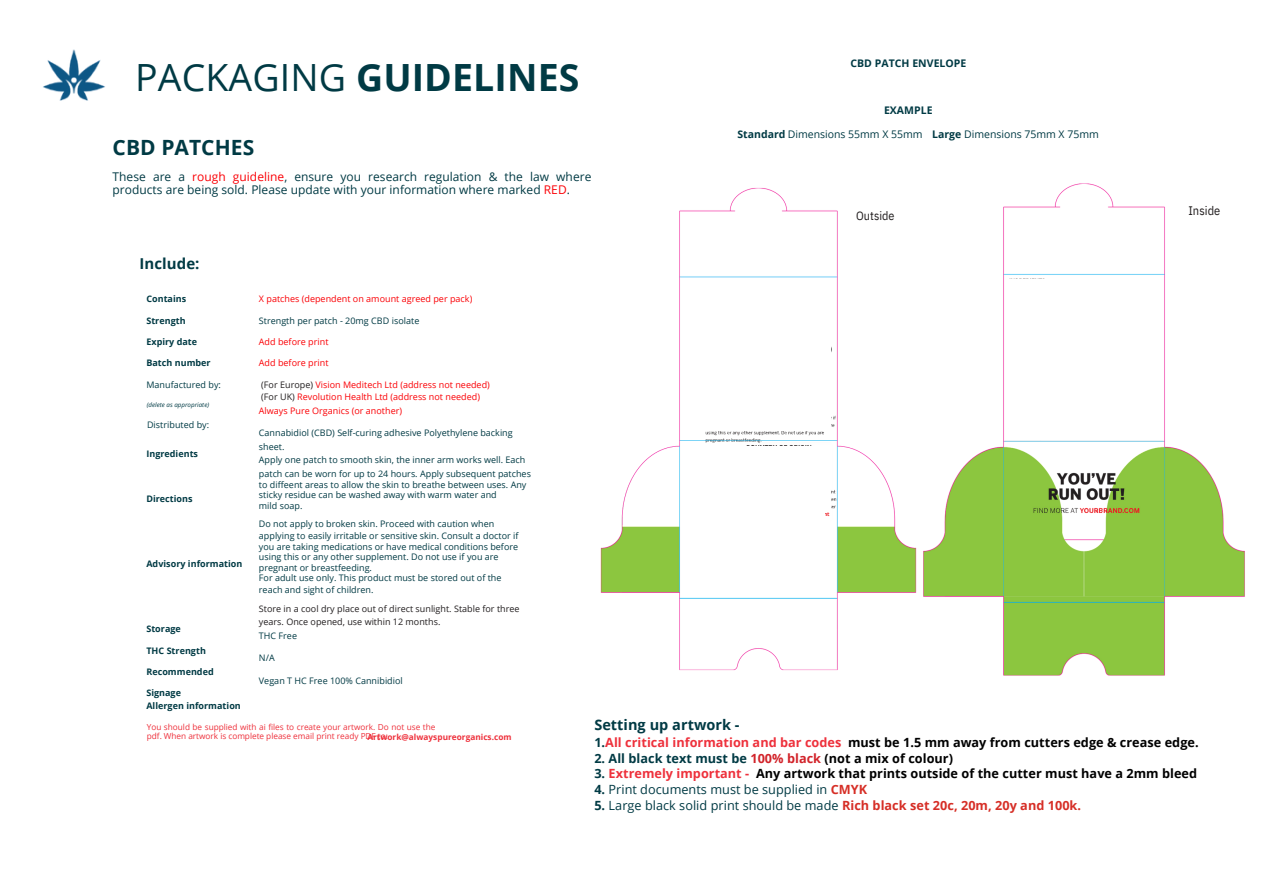
<style>
.page{position:relative;width:1263px;height:894px;background:#fff}
.page>*{position:absolute;margin:0;border:0;box-sizing:border-box;transform-origin:0 0}
.t1{font:700 37.5px "Open Sans";letter-spacing:.005em;color:#003a44}
.t2{font:700 21px "Open Sans";letter-spacing:.005em;color:#003a44}
.t3{font:700 15px "Open Sans";letter-spacing:.005em;color:#003a44}
.t4{font:700 14.55px "Open Sans";letter-spacing:.005em;color:#003a44}
.t5{font:700 12.75px "Open Sans";letter-spacing:.005em;color:#000}
.t6{font:12.75px "Open Sans";letter-spacing:.005em;color:#003a44}
.t7{font:700 12.75px "Open Sans";letter-spacing:.005em;color:#003a44}
.t8{font:12.3px "IBM Plex Sans Cond";letter-spacing:.005em;color:#231f20}
.t9{font:12.15px "IBM Plex Sans Cond";letter-spacing:.005em;color:#231f20}
.t10{font:12px/13.5px "Open Sans";color:#003a44}
.t11{font:10.5px "Open Sans";color:#003a44}
.t12{font:700 10.5px "Open Sans";letter-spacing:.005em;color:#003a44}
.t13{font:9px "Open Sans";color:#003a44}
.t14{font:9px "Open Sans";color:#fb0207}
.t15{font:700 9px "Open Sans";letter-spacing:.005em;color:#003a44}
.t16{font:9px "Open Sans";color:#231f20}
.t17{font:9px "Open Sans";letter-spacing:.005em;color:#003b45}
.t18{font:8.25px/9px "Open Sans";color:#ee313c}
.t19{font:700 8.25px "Open Sans";letter-spacing:.005em;color:#ee313c}
.t20{font:italic 6.15px "Open Sans";letter-spacing:.005em;color:#003b45}
.s1{font-weight:400}
.s2{color:#fb0207}
.s3{color:#231f20}
.s4{font-weight:700}
.s5{color:#003a44}
.s6{color:#ee313c}
.s7{color:#d2232a}
.s8{color:#000}
.s9{font-weight:700;color:#d62e26}
</style>
<div class="page">
<img style="left:600px;top:183px;width:645px;height:493px">
<img style="left:43px;top:49px;width:62px;height:52px">
<div style="left:683px;top:285px;width:148px;height:145px;background:#fff"></div>
<div style="left:683px;top:445px;width:142px;height:145px;background:#fff"></div>
<div style="left:1009px;top:279px;width:153px;height:161px;background:#fff"></div>
<div style="left:1009px;top:212px;width:153px;height:51px;background:#fff"></div>
<div style="left:683px;top:223px;width:152px;height:47px;background:#fff"></div>
<p class="t1" style="left:135px;top:51px;width:446px"><span class="s1">PACKAGING</span> GUIDELINES</p>
<p class="t2" style="left:113px;top:133px;width:143px">CBD PATCHES</p>
<p class="t10" style="left:113px;top:169px;width:480px">These are a <span class="s2">rough guideline</span>, ensure you research regulation &amp; the law where products are being sold. Please update with your information where marked <span class="s2">RED</span>.</p>
<p class="t3" style="left:140px;top:253px;width:61px">Include:</p>
<p class="t15" style="left:146px;top:292px;width:41px">Contains</p>
<p class="t15" style="left:146px;top:314px;width:41px">Strength</p>
<p class="t15" style="left:146px;top:335px;width:52px">Expiry date</p>
<p class="t15" style="left:146px;top:356px;width:66px">Batch number</p>
<p class="t17" style="left:146px;top:378px;width:76px">Manufactured by:</p>
<p class="t20" style="left:147px;top:400px;width:64px">(delete as appropriate)</p>
<p class="t17" style="left:147px;top:418px;width:64px">Distributed by:</p>
<p class="t15" style="left:146px;top:447px;width:53px">Ingredients</p>
<p class="t15" style="left:146px;top:492px;width:48px">Directions</p>
<p class="t15" style="left:146px;top:557px;width:98px">Advisory information</p>
<p class="t15" style="left:146px;top:621px;width:36px">Storage</p>
<p class="t15" style="left:146px;top:644px;width:61px">THC Strength</p>
<p class="t15" style="left:146px;top:665px;width:69px">Recommended</p>
<p class="t15" style="left:146px;top:685px;width:36px">Signage</p>
<p class="t15" style="left:146px;top:699px;width:96px">Allergen information</p>
<p class="t14" style="left:259px;top:292px;width:215px">X patches (dependent on amount agreed per pack)</p>
<p class="t13" style="left:259px;top:314px;width:162px">Strength per patch - 20mg CBD isolate</p>
<p class="t14" style="left:259px;top:335px;width:71px">Add before print</p>
<p class="t14" style="left:259px;top:356px;width:71px">Add before print</p>
<p class="t14" style="left:261px;top:378px;width:230px"><span class="s3">(For Europe)</span> Vision Meditech Ltd (address not needed)</p>
<p class="t14" style="left:261px;top:390px;width:220px"><span class="s3">(For UK)</span> Revolution Health Ltd (address not needed)</p>
<p class="t14" style="left:259px;top:404px;width:145px">Always Pure Organics (or another)</p>
<p class="t13" style="left:259px;top:426px;width:255px">Cannabidiol (CBD) Self-curing adhesive Polyethylene backing</p>
<p class="t13" style="left:259px;top:440px;width:27px">sheet.</p>
<p class="t13" style="left:259px;top:453px;width:268px">Apply one patch to smooth skin, the inner arm works well. Each</p>
<p class="t13" style="left:259px;top:467px;width:274px">patch can be worn for up to 24 hours. Apply subsequent patches</p>
<p class="t13" style="left:259px;top:478px;width:269px">to diffeent areas to allow the skin to breathe between uses. Any</p>
<p class="t13" style="left:259px;top:488px;width:239px">sticky residue can be washed away with warm water and</p>
<p class="t13" style="left:259px;top:499px;width:45px">mild soap.</p>
<p class="t13" style="left:259px;top:517px;width:237px">Do not apply to broken skin. Proceed with caution when</p>
<p class="t13" style="left:259px;top:529px;width:261px">applying to easily irritable or sensitive skin. Consult a doctor if</p>
<p class="t13" style="left:259px;top:540px;width:261px">you are taking medications or have medical conditions before</p>
<p class="t13" style="left:259px;top:550px;width:241px">using this or any other supplement. Do not use if you are</p>
<p class="t13" style="left:259px;top:561px;width:115px">pregnant or breastfeeding.</p>
<p class="t13" style="left:259px;top:571px;width:244px">For adult use only. This product must be stored out of the</p>
<p class="t13" style="left:259px;top:583px;width:116px">reach and sight of children.</p>
<p class="t16" style="left:259px;top:602px;width:262px">Store in a cool dry place out of direct sunlight. Stable for three</p>
<p class="t16" style="left:259px;top:615px;width:183px">years. Once opened, use within 12 months.</p>
<p class="t13" style="left:259px;top:629px;width:40px">THC Free</p>
<p class="t13" style="left:259px;top:651px;width:17px">N/A</p>
<p class="t13" style="left:259px;top:674px;width:145px">Vegan T HC Free 100% Cannibidiol</p>
<p class="t12" style="left:850px;top:56px;width:117px">CBD PATCH ENVELOPE</p>
<p class="t12" style="left:884px;top:103px;width:50px">EXAMPLE</p>
<p class="t11" style="left:737px;top:127px;width:187px"><span class="s4">Standard</span> Dimensions 55mm X 55mm</p>
<p class="t11" style="left:932px;top:127px;width:168px"><span class="s4">Large</span> Dimensions 75mm X 75mm</p>
<p class="t9" style="left:856px;top:207px;width:40px">Outside</p>
<p class="t8" style="left:1188px;top:202px;width:33px">Inside</p>
<p class="t18" style="left:147px;top:722px;width:290px">You should be supplied with ai files to create your artwork. Do not use the pdf. When artwork is complete please email print ready PDF to:</p>
<p class="t19" style="left:367px;top:731px;width:146px">Artwork@alwayspureorganics.com</p>
<p class="t4" style="left:594px;top:714px;width:147px">Setting up artwork -</p>
<p class="t5" style="left:594px;top:732px;width:606px"><span class="s5">1.</span><span class="s6">All critical information and bar codes</span> must be 1.5 mm away from cutters edge &amp; crease edge.</p>
<p class="t7" style="left:594px;top:748px;width:360px">2. All black text must be <span class="s7">100% black</span> <span class="s8">(not a mix of colour)</span></p>
<p class="t5" style="left:594px;top:764px;width:604px"><span class="s5">3.</span> <span class="s6">Extremely important -</span> Any artwork that prints outside of the cutter must have a 2mm bleed</p>
<p class="t6" style="left:594px;top:780px;width:274px"><span class="s4">4.</span> Print documents must be supplied in <span class="s9">CMYK</span></p>
<p class="t6" style="left:594px;top:796px;width:488px"><span class="s4">5.</span> Large black solid print should be made <span class="s9">Rich black set 20c, 20m, 20y and 100k.</span></p>
</div>
